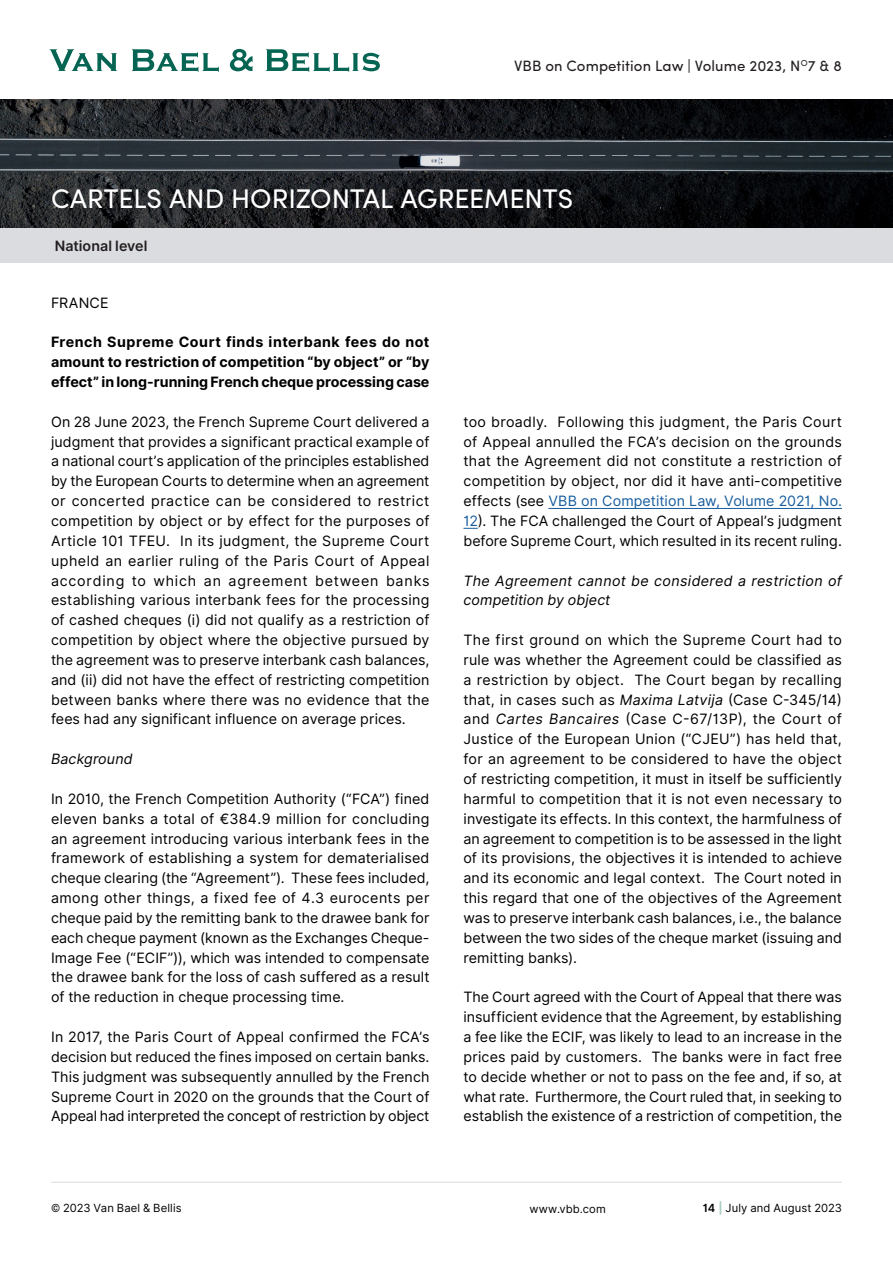
<style>
.page{position:relative;width:893px;height:1263px;background:#fff}
.page>*{position:absolute;margin:0;border:0;box-sizing:border-box;transform-origin:0 0}
.Titles{font:27px "Sofia Pro";letter-spacing:-.005em;color:#fff}
.t1{font:15px "Sofia Pro";letter-spacing:.005em;color:#231f20}
.Body_text{font:14.25px/19.8px "Inter";color:#000001;text-align:justify}
.Body_text-2{font:700 14.25px/19.8px "Inter";color:#000001;text-align:justify}
.Body_text-3{font:italic 14.25px/19.8px "Inter";letter-spacing:.015em;color:#000001}
.Body_text-4{font:600 14.25px "Inter";color:#231f20}
.Mentions{font:11.25px "Inter";letter-spacing:.01em;color:#000001}
.s1{color:#175d9e}
.s2{font-style:italic}
.s3{font-weight:600}
.s4{font-weight:700;color:#aacbc3}
</style>
<div class="page">
<hr style="left:51px;top:1182px;width:791px;height:1px;background:#d9dbdf">
<svg style="left:50px;top:49px;width:67px;height:22px"></svg>
<svg style="left:132px;top:49px;width:87px;height:23px"></svg>
<svg style="left:230px;top:49px;width:23px;height:22px"></svg>
<svg style="left:266px;top:49px;width:114px;height:23px"></svg>
<hr style="left:548px;top:508px;width:294px;height:1px;background:#175d9e">
<svg style="left:463px;top:528px;width:15px;height:1px"></svg>
<svg style="left:0;top:100px;width:893px;height:129px;background:#202327"></svg>
<div style="left:0;top:229px;width:893px;height:34px;background:#dadce0"></div>
<p class="t1" style="left:514px;top:54px;width:329px">VBB on Competition Law | Volume 2023, N<sup>O</sup>7 &amp; 8</p>
<p class="Titles" style="left:51px;top:179px;width:407px">ABUS OF DOMINANT POSITION</p>
<p class="Body_text-4" style="left:55px;top:236px;width:103px">European level</p>
<p class="Titles" style="left:51px;top:179px;width:524px">CARTELS AND HORIZONTAL AGREEMENTS</p>
<p class="Body_text-4" style="left:55px;top:236px;width:94px">National level</p>
<p class="Body_text" style="left:51px;top:293px;width:59px">FRANCE</p>
<p class="Body_text-2" style="left:51px;top:333px;width:380px">French Supreme Court finds interbank fees do not amount to restriction of competition “by object” or “by effect” in long-running French cheque processing case</p>
<p class="Body_text" style="left:51px;top:412px;width:380px">On 28 June 2023, the French Supreme Court delivered a judgment that provides a significant practical example of a national court’s application of the principles established by the European Courts to determine when an agreement or concerted practice can be considered to restrict competition by object or by effect for the purposes of Article 101 TFEU. In its judgment, the Supreme Court upheld an earlier ruling of the Paris Court of Appeal according to which an agreement between banks establishing various interbank fees for the processing of cashed cheques (i) did not qualify as a restriction of competition by object where the objective pursued by the agreement was to preserve interbank cash balances, and (ii) did not have the effect of restricting competition between banks where there was no evidence that the fees had any significant influence on average prices.</p>
<p class="Body_text-3" style="left:51px;top:749px;width:83px">Background</p>
<p class="Body_text" style="left:51px;top:789px;width:380px">In 2010, the French Competition Authority (“FCA”) fined eleven banks a total of €384.9 million for concluding an agreement introducing various interbank fees in the framework of establishing a system for dematerialised cheque clearing (the “Agreement”). These fees included, among other things, a fixed fee of 4.3 eurocents per cheque paid by the remitting bank to the drawee bank for each cheque payment (known as the Exchanges Cheque-Image Fee (“ECIF”)), which was intended to compensate the drawee bank for the loss of cash suffered as a result of the reduction in cheque processing time.</p>
<p class="Body_text" style="left:51px;top:1027px;width:380px">In 2017, the Paris Court of Appeal confirmed the FCA’s decision but reduced the fines imposed on certain banks.<br>This judgment was subsequently annulled by the French Supreme Court in 2020 on the grounds that the Court of Appeal had interpreted the concept of restriction by object</p>
<p class="Body_text" style="left:463px;top:412px;width:380px">too broadly. Following this judgment, the Paris Court of Appeal annulled the FCA’s decision on the grounds that the Agreement did not constitute a restriction of competition by object, nor did it have anti-competitive effects (see <span class="s1">VBB on Competition Law, Volume 2021, No.<br>12</span>). The FCA challenged the Court of Appeal’s judgment before Supreme Court, which resulted in its recent ruling.</p>
<p class="Body_text-3" style="left:463px;top:570px;width:380px">The Agreement cannot be considered a restriction of competition by object</p>
<p class="Body_text" style="left:463px;top:630px;width:380px">The first ground on which the Supreme Court had to rule was whether the Agreement could be classified as a restriction by object. The Court began by recalling that, in cases such as <span class="s2">Maxima Latvija</span> (Case C-345/14) and <span class="s2">Cartes Bancaires</span> (Case C-67/13P), the Court of Justice of the European Union (“CJEU”) has held that, for an agreement to be considered to have the object of restricting competition, it must in itself be sufficiently harmful to competition that it is not even necessary to investigate its effects. In this context, the harmfulness of an agreement to competition is to be assessed in the light of its provisions, the objectives it is intended to achieve and its economic and legal context. The Court noted in this regard that one of the objectives of the Agreement was to preserve interbank cash balances, i.e., the balance between the two sides of the cheque market (issuing and remitting banks).</p>
<p class="Body_text" style="left:463px;top:987px;width:380px">The Court agreed with the Court of Appeal that there was insufficient evidence that the Agreement, by establishing a fee like the ECIF, was likely to lead to an increase in the prices paid by customers. The banks were in fact free to decide whether or not to pass on the fee and, if so, at what rate. Furthermore, the Court ruled that, in seeking to establish the existence of a restriction of competition, the</p>
<p class="Mentions" style="left:51px;top:1200px;width:132px">© 2023 Van Bael &amp; Bellis</p>
<p class="Mentions" style="left:529px;top:1201px;width:78px">www.vbb.com</p>
<p class="Mentions" style="left:703px;top:1200px;width:141px"><span class="s3">14</span> <span class="s4">|</span> July and August 2023</p>
</div>
